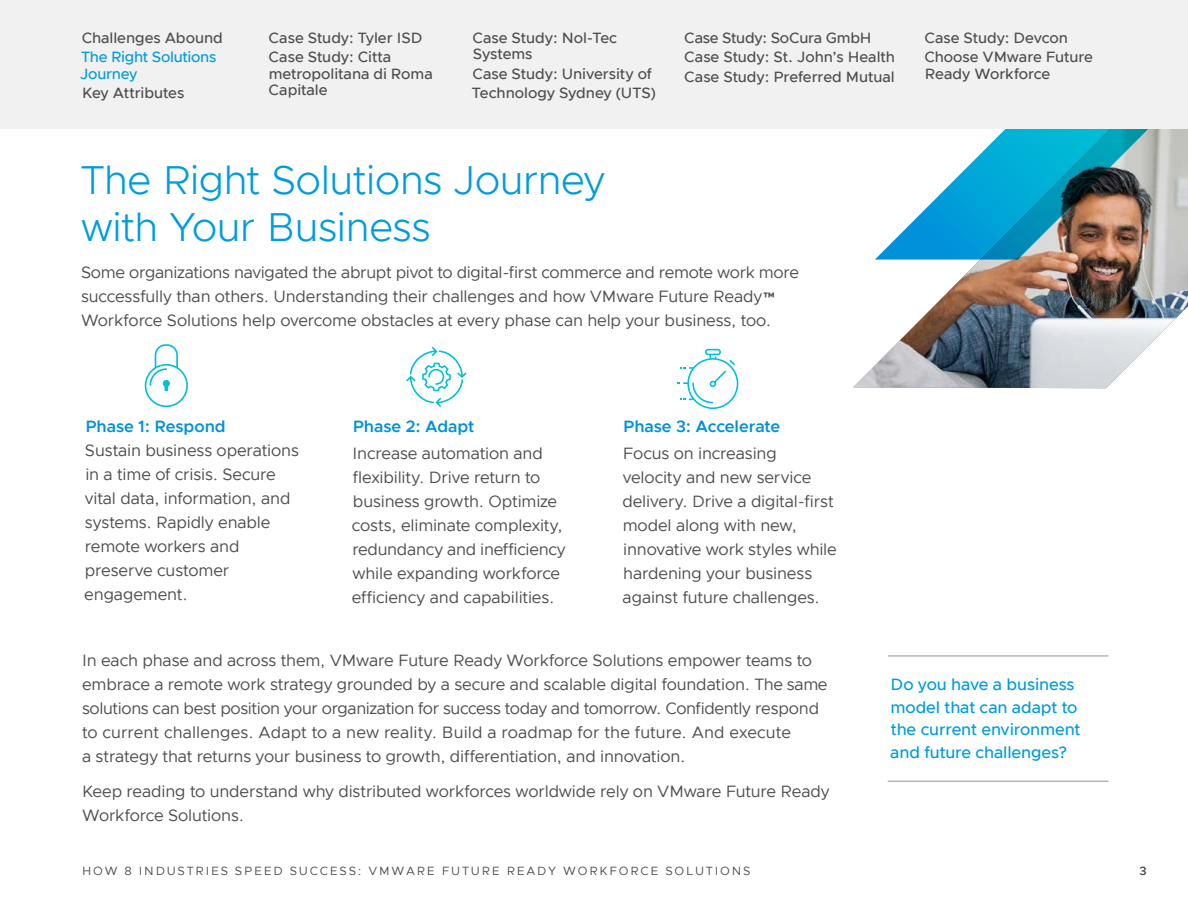
<style>
.page{position:relative;width:1188px;height:918px;background:#fff}
.page>*{position:absolute;margin:0;border:0;box-sizing:border-box;transform-origin:0 0}
.t1{font:300 40.5px/46.5px "Metropolis";letter-spacing:-.015em;color:#009cdc}
.t2{font:16.5px/24px "Metropolis";letter-spacing:-.01em;color:#4d4d4f}
.t3{font:500 16.5px/22.5px "Metropolis";letter-spacing:-.005em;color:#009cdc}
.t4{font:600 16.5px "Metropolis";letter-spacing:-.005em;color:#0091da}
.t5{font:500 15px/19.5px "Metropolis";letter-spacing:-.005em;color:#4d4d4f}
.t6{font:500 15px/16.5px "Metropolis";letter-spacing:-.02em;color:#009cdc}
.t7{font:12px "Metropolis";letter-spacing:.15em;color:#4d4d4f}
.t8{font:600 12px "Metropolis";color:#4d4d4f}
</style>
<div class="page">
<img style="left:853px;top:260px;width:335px;height:128px">
<svg style="left:875px;top:129px;width:313px;height:131px"></svg>
<hr style="left:888px;top:656px;width:221px;height:1px;background:#949495">
<hr style="left:888px;top:781px;width:221px;height:1px;background:#949495">
<svg style="left:145px;top:344px;width:43px;height:63px"></svg>
<svg style="left:406px;top:347px;width:61px;height:60px"></svg>
<svg style="left:678px;top:349px;width:60px;height:60px"></svg>
<div style="left:0;top:0;width:1188px;height:129px;background:#f1f1f1"></div>
<p class="t5" style="left:82px;top:28px;width:143px">Challenges Abound</p>
<p class="t6" style="left:80px;top:49px;width:138px">The Right Solutions<br>Journey</p>
<p class="t5" style="left:82px;top:83px;width:104px">Key Attributes</p>
<p class="t5" style="left:269px;top:28px;width:155px">Case Study: Tyler ISD<br>Case Study: Citta</p>
<p class="t5" style="left:269px;top:65px;width:166px;line-height:16.5px">metropolitana di Roma<br>Capitale</p>
<p class="t5" style="left:473px;top:29px;width:146px;line-height:16.5px">Case Study: Nol-Tec<br>Systems</p>
<p class="t5" style="left:472px;top:64px;width:186px">Case Study: University of<br>Technology Sydney (UTS)</p>
<p class="t5" style="left:684px;top:28px;width:212px">Case Study: SoCura GmbH<br>Case Study: St. John’s Health<br>Case Study: Preferred Mutual</p>
<p class="t5" style="left:924px;top:28px;width:170px">Case Study: Devcon<br>Choose VMware Future</p>
<p class="t5" style="left:925px;top:64px;width:127px">Ready Workforce</p>
<h1 class="t1" style="left:81px;top:157px;width:526px">The Right Solutions Journey with Your Business</h1>
<p class="t2" style="left:81px;top:261px;width:719px">Some organizations navigated the abrupt pivot to digital-first commerce and remote work more successfully than others. Understanding their challenges and how VMware Future Ready™<br>Workforce Solutions help overcome obstacles at every phase can help your business, too.</p>
<p class="t4" style="left:85px;top:416px;width:142px">Phase 1: Respond</p>
<p class="t2" style="left:84px;top:438px;width:216px">Sustain business operations in a time of crisis. Secure vital data, information, and systems. Rapidly enable remote workers and preserve customer engagement.</p>
<p class="t4" style="left:353px;top:416px;width:123px">Phase 2: Adapt</p>
<p class="t2" style="left:352px;top:441px;width:216px">Increase automation and flexibility. Drive return to business growth. Optimize costs, eliminate complexity, redundancy and inefficiency while expanding workforce efficiency and capabilities.</p>
<p class="t4" style="left:623px;top:416px;width:159px">Phase 3: Accelerate</p>
<p class="t2" style="left:622px;top:441px;width:216px">Focus on increasing velocity and new service delivery. Drive a digital-first model along with new, innovative work styles while hardening your business against future challenges.</p>
<p class="t2" style="left:82px;top:648px;width:747px">In each phase and across them, VMware Future Ready Workforce Solutions empower teams to embrace a remote work strategy grounded by a secure and scalable digital foundation. The same solutions can best position your organization for success today and tomorrow. Confidently respond to current challenges. Adapt to a new reality. Build a roadmap for the future. And execute<br>a strategy that returns your business to growth, differentiation, and innovation.</p>
<p class="t2" style="left:82px;top:779px;width:749px">Keep reading to understand why distributed workforces worldwide rely on VMware Future Ready<br>Workforce Solutions.</p>
<p class="t3" style="left:890px;top:673px;width:192px">Do you have a business model that can adapt to the current environment and future challenges?</p>
<p class="t7" style="left:82px;top:864px;width:670px">HOW 8 INDUSTRIES SPEED SUCCESS: VMWARE FUTURE READY WORKFORCE SOLUTIONS</p>
<p class="t8" style="left:1140px;top:864px;width:9px">3</p>
</div>
